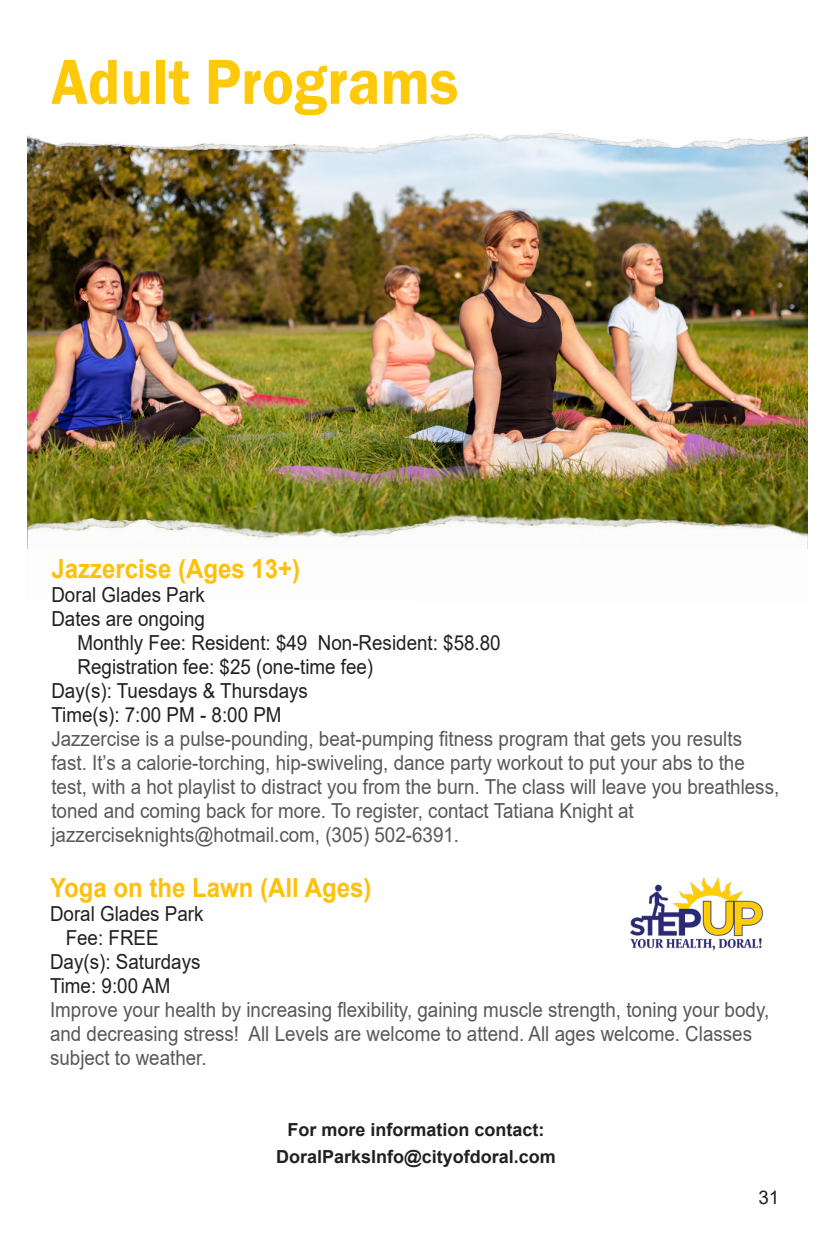
<style>
.page{position:relative;width:828px;height:1260px;background:#fff}
.page>*{position:absolute;margin:0;border:0;box-sizing:border-box;transform-origin:0 0}
.t1{font:600 66px "Franklin Gothic";color:#fec909;scale:.91 1}
.t2{font:700 26.4px "Arial";color:#fec008;scale:.91 1}
.t3{font:20.6px/24px "Arial";color:#57585a;scale:.91 1}
.t4{font:20.6px "Arial";color:#231f20;scale:.91 1}
.t5{font:18.8px "Arial";color:#231f20}
.t6{font:700 18px "Arial";color:#231f20}
</style>
<div class="page">
<img style="left:27px;top:157px;width:781px;height:349px">
<img style="left:27px;top:506px;width:781px;height:43px">
<img style="left:27px;top:133px;width:781px;height:24px">
<img style="left:630px;top:877px;width:134px;height:74px">
<p class="t1" style="left:51px;top:41px;width:449px">Adult Programs</p>
<p class="t2" style="left:51px;top:550px;width:275px">Jazzercise (Ages 13+)</p>
<p class="t4" style="left:51px;top:580px;width:170px">Doral Glades Park</p>
<p class="t4" style="left:51px;top:604px;width:170px">Dates are ongoing</p>
<p class="t4" style="left:78px;top:628px;width:467px">Monthly Fee: Resident: $49 Non-Resident: $58.80</p>
<p class="t4" style="left:78px;top:652px;width:326px">Registration fee: $25 (one-time fee)</p>
<p class="t4" style="left:51px;top:676px;width:284px">Day(s): Tuesdays &amp; Thursdays</p>
<p class="t4" style="left:51px;top:700px;width:254px">Time(s): 7:00 PM - 8:00 PM</p>
<p class="t3" style="left:51px;top:726px;width:801px">Jazzercise is a pulse-pounding, beat-pumping fitness program that gets you results fast. It’s a calorie-torching, hip-swiveling, dance party workout to put your abs to the test, with a hot playlist to distract you from the burn. The class will leave you breathless, toned and coming back for more. To register, contact Tatiana Knight at</p>
<p class="t3" style="left:51px;top:822px;width:450px">jazzerciseknights@hotmail.com, (305) 502-6391.</p>
<p class="t2" style="left:50px;top:869px;width:355px">Yoga on the Lawn (All Ages)</p>
<p class="t4" style="left:50px;top:900px;width:170px">Doral Glades Park</p>
<p class="t4" style="left:66px;top:924px;width:104px">Fee: FREE</p>
<p class="t4" style="left:50px;top:948px;width:167px">Day(s): Saturdays</p>
<p class="t4" style="left:50px;top:972px;width:134px">Time: 9:00 AM</p>
<p class="t3" style="left:50px;top:998px;width:792px">Improve your health by increasing flexibility, gaining muscle strength, toning your body, and decreasing stress! All Levels are welcome to attend. All ages welcome. Classes subject to weather.</p>
<p class="t6" style="left:288px;top:1117px;width:259px">For more information contact:</p>
<p class="t6" style="left:276px;top:1144px;width:281px">DoralParksInfo@cityofdoral.com</p>
<p class="t5" style="left:758px;top:1184px;width:22px">31</p>
</div>
